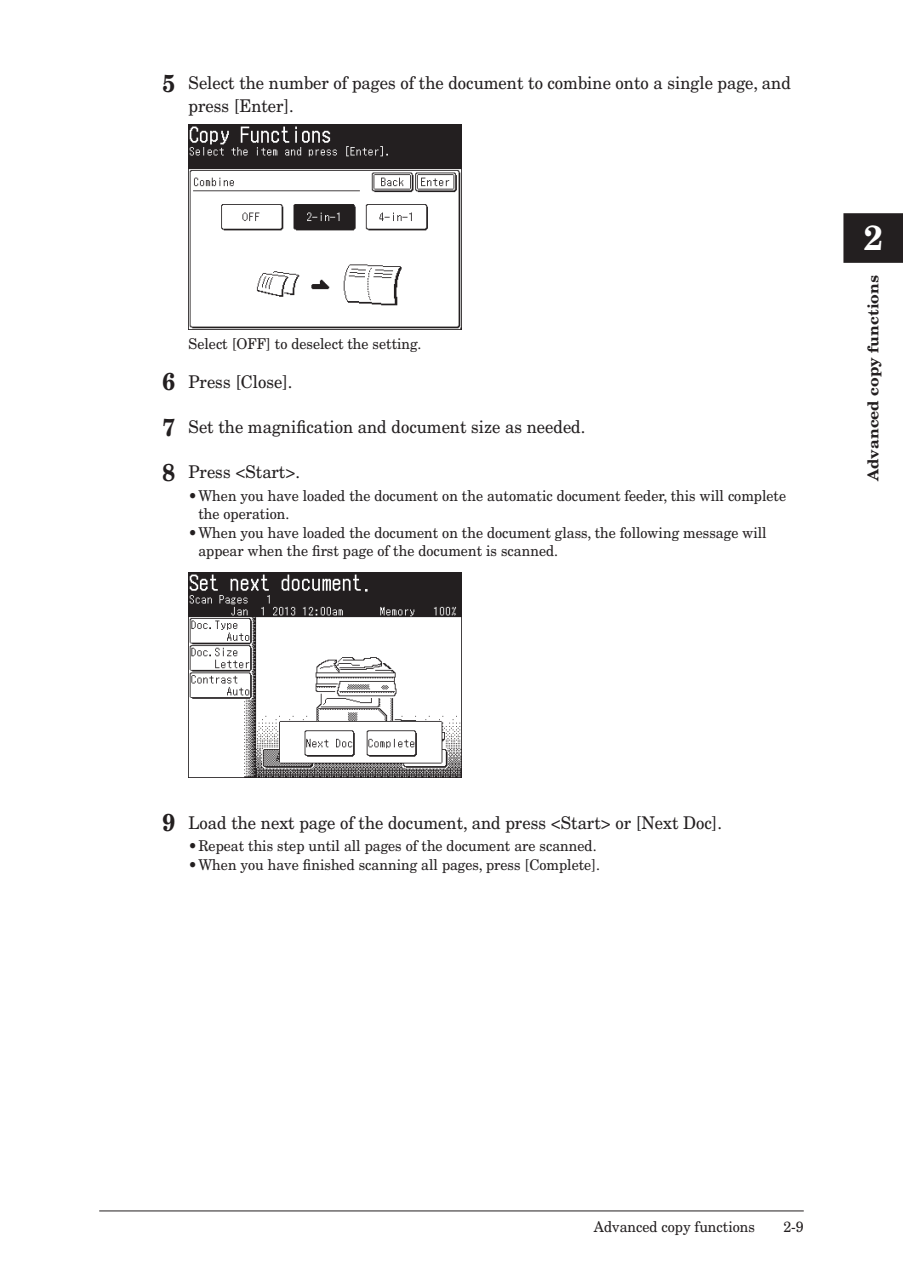
<style>
.page{position:relative;width:903px;height:1275px;background:#fff}
.page>*{position:absolute;margin:0;border:0;box-sizing:border-box;transform-origin:0 0}
.t1{font:700 35px "New Century Schlbk";color:#fff;scale:.95 1}
.t2{font:17.5px/22.8px "New Century Schlbk";color:#231f20;scale:.95 1}
.t3{font:700 15.05px "New Century Schlbk";color:#231f20;scale:1.05 1}
.t4{font:14.88px/18.4px "New Century Schlbk";color:#231f20;scale:.95 1}
.s1{font-weight:700;font-size:24.5px}
</style>
<div class="page">
<hr style="left:99px;top:1210px;width:705px;height:1px;background:#231f20">
<div style="left:843px;top:213px;width:60px;height:50px;background:#231f20"></div>
<img style="left:189px;top:124px;width:272px;height:205px">
<img style="left:189px;top:572px;width:272px;height:205px">
<p class="t2" style="left:189px;top:72px;width:635px;text-indent:-26px"><span class="s1">5</span> Select the number of pages of the document to combine onto a single page, and press [Enter].</p>
<p class="t4" style="left:189px;top:335px;width:247px">Select [OFF] to deselect the setting.</p>
<p class="t2" style="left:162px;top:370px;width:139px"><span class="s1">6</span> Press [Close].</p>
<p class="t2" style="left:162px;top:415px;width:447px"><span class="s1">7</span> Set the magnification and document size as needed.</p>
<p class="t2" style="left:162px;top:461px;width:147px"><span class="s1">8</span> Press &lt;Start&gt;.</p>
<p class="t4" style="left:198px;top:486px;width:620px;text-indent:-10px">• When you have loaded the document on the automatic document feeder, this will complete the operation.</p>
<p class="t4" style="left:198px;top:523px;width:600px;text-indent:-10px">• When you have loaded the document on the document glass, the following message will appear when the first page of the document is scanned.</p>
<h1 class="t1" style="left:864px;top:216px;width:22px">2</h1>
<p class="t3" style="left:864px;top:481px;width:197px;rotate:-90deg">Advanced copy functions</p>
<p class="t2" style="left:162px;top:811px;width:591px"><span class="s1">9</span> Load the next page of the document, and press &lt;Start&gt; or [Next Doc].</p>
<p class="t4" style="left:189px;top:837px;width:431px">• Repeat this step until all pages of the document are scanned.</p>
<p class="t4" style="left:189px;top:855px;width:435px">• When you have finished scanning all pages, press [Complete].</p>
<p class="t4" style="left:594px;top:1218px;width:171px">Advanced copy functions</p>
<p class="t4" style="left:783px;top:1218px;width:23px">2-9</p>
</div>
